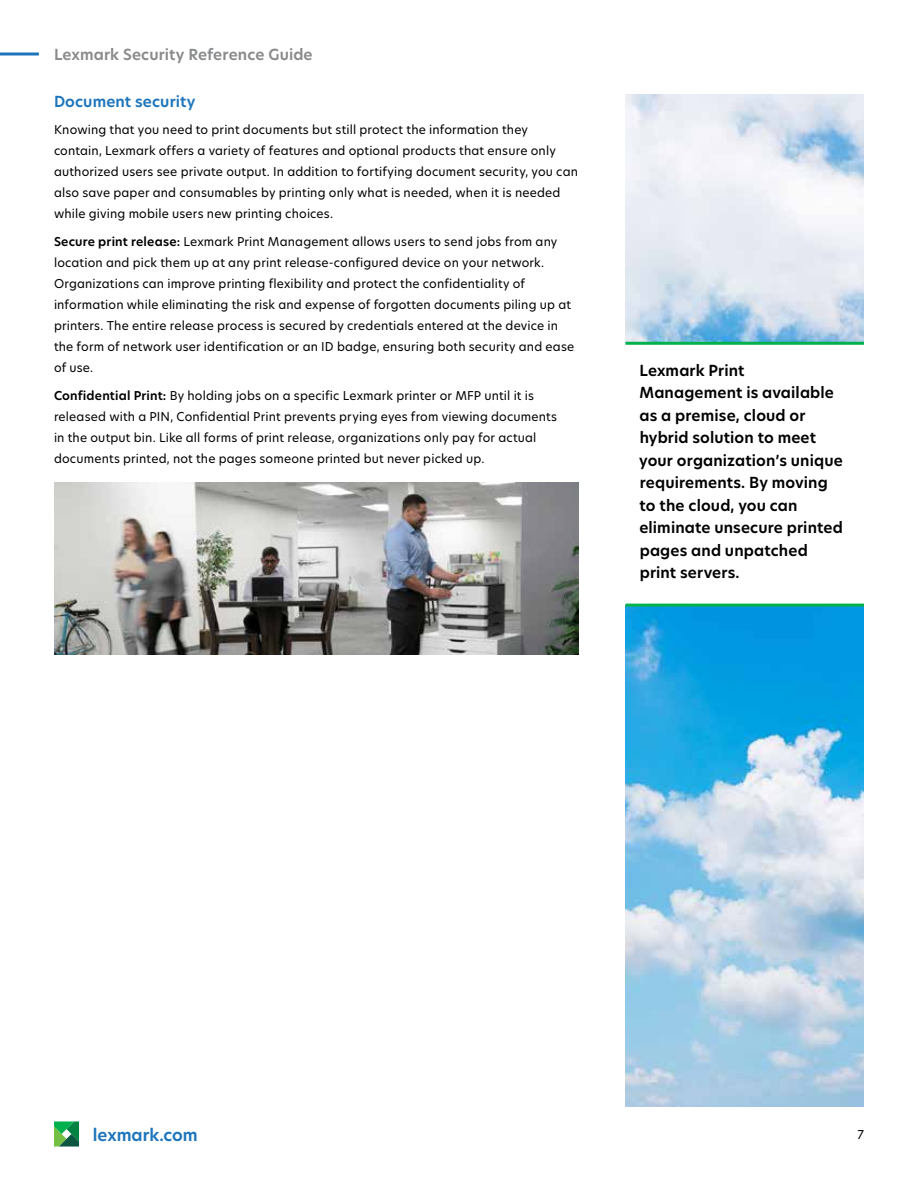
<style>
.page{position:relative;width:918px;height:1188px;background:#fff}
.page>*{position:absolute;margin:0;border:0;box-sizing:border-box;transform-origin:0 0}
.t1{font:600 16.5px "TP Hero";color:#1c75bc}
.t2{font:600 15px/22.5px "TP Hero";letter-spacing:.01em;color:#000}
.t3{font:600 15px "TP Hero";letter-spacing:.005em;color:#888a8c}
.t4{font:600 15px "TP Hero";letter-spacing:.01em;color:#1c75bc}
.t5{font:12px/21px "TP Hero";letter-spacing:.015em;color:#000}
.s1{font-weight:600}
</style>
<div class="page">
<svg style="left:0;top:52px;width:39px;height:4px"></svg>
<svg style="left:54px;top:1121px;width:25px;height:26px"></svg>
<img style="left:54px;top:482px;width:524px;height:172px">
<img style="left:626px;top:94px;width:238px;height:1013px">
<div style="left:626px;top:343px;width:238px;height:262px;background:#fff"></div>
<hr style="left:626px;top:342px;width:238px;height:3px;background:#00b14c">
<hr style="left:626px;top:604px;width:238px;height:3px;background:#00b14c">
<p class="t3" style="left:54px;top:44px;width:260px">Lexmark Security Reference Guide</p>
<p class="t4" style="left:54px;top:91px;width:143px">Document security</p>
<p class="t5" style="left:54px;top:119px;width:525px">Knowing that you need to print documents but still protect the information they contain, Lexmark offers a variety of features and optional products that ensure only authorized users see private output. In addition to fortifying document security, you can also save paper and consumables by printing only what is needed, when it is needed while giving mobile users new printing choices.</p>
<p class="t5" style="left:54px;top:231px;width:522px"><span class="s1">Secure print release:</span> Lexmark Print Management allows users to send jobs from any location and pick them up at any print release-configured device on your network.<br>Organizations can improve printing flexibility and protect the confidentiality of information while eliminating the risk and expense of forgotten documents piling up at printers. The entire release process is secured by credentials entered at the device in the form of network user identification or an ID badge, ensuring both security and ease of use.</p>
<p class="t5" style="left:54px;top:385px;width:505px"><span class="s1">Confidential Print:</span> By holding jobs on a specific Lexmark printer or MFP until it is released with a PIN, Confidential Print prevents prying eyes from viewing documents in the output bin. Like all forms of print release, organizations only pay for actual documents printed, not the pages someone printed but never picked up.</p>
<p class="t2" style="left:639px;top:359px;width:205px">Lexmark Print<br>Management is available as a premise, cloud or hybrid solution to meet your organization’s unique requirements. By moving to the cloud, you can eliminate unsecure printed pages and unpatched print servers.</p>
<h1 class="t1" style="left:93px;top:1123px;width:106px">lexmark.com</h1>
<p class="t5" style="left:857px;top:1124px;width:8px">7</p>
</div>
